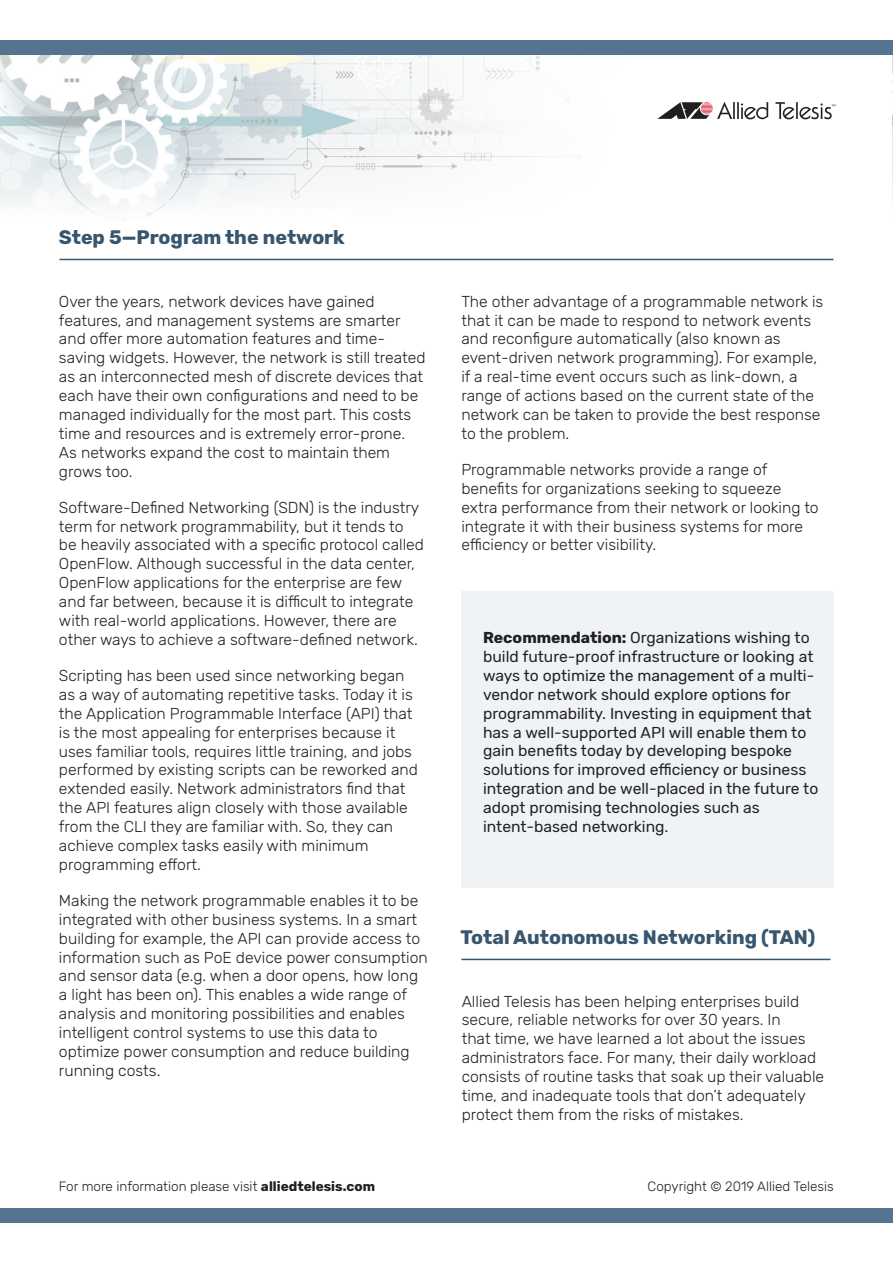
<style>
.page{position:relative;width:893px;height:1263px;background:#fff}
.page>*{position:absolute;margin:0;border:0;box-sizing:border-box;transform-origin:0 0}
.t1{font:700 19.5px "Rubik";color:#39566f}
.t2{font:300 15.75px/18.9px "Rubik";color:#231f20}
.t3{font:15.75px/18.9px "Rubik";color:#231f20}
.t4{font:300 13.5px "Rubik";color:#231f20}
.s1{font-weight:700}
</style>
<div class="page">
<img style="left:0;top:55px;width:581px;height:161px">
<img style="left:892px;top:55px;width:1px;height:148px">
<div style="left:0;top:40px;width:893px;height:15px;background:#547490"></div>
<div style="left:0;top:1208px;width:893px;height:14px;background:#547490"></div>
<svg style="left:775px;top:102px;width:60px;height:18px"></svg>
<svg style="left:657px;top:102px;width:111px;height:18px"></svg>
<hr style="left:60px;top:259px;width:773px;height:1px;background:#39566f">
<div style="left:461px;top:591px;width:372px;height:296px;background:#eff3f6"></div>
<hr style="left:461px;top:959px;width:369px;height:1px;background:#39566f">
<p class="t1" style="left:59px;top:226px;width:288px">Step 5—Program the network</p>
<p class="t2" style="left:59px;top:292px;width:368px">Over the years, network devices have gained features, and management systems are smarter and offer more automation features and time&shy;saving widgets. However, the network is still treated as an interconnected mesh of discrete devices that each have their own configurations and need to be managed individually for the most part. This costs time and resources and is extremely error-prone.<br>As networks expand the cost to maintain them grows too.</p>
<p class="t2" style="left:59px;top:498px;width:366px">Software-Defined Networking (SDN) is the industry term for network programmability, but it tends to be heavily associated with a specific protocol called OpenFlow. Although successful in the data center, OpenFlow applications for the enterprise are few and far between, because it is difficult to integrate with real-world applications. However, there are other ways to achieve a software-defined network.</p>
<p class="t2" style="left:59px;top:666px;width:360px">Scripting has been used since networking began as a way of automating repetitive tasks. Today it is the Application Programmable Interface (API) that is the most appealing for enterprises because it uses familiar tools, requires little training, and jobs performed by existing scripts can be reworked and extended easily. Network administrators find that the API features align closely with those available from the CLI they are familiar with. So, they can achieve complex tasks easily with minimum programming effort.</p>
<p class="t2" style="left:59px;top:891px;width:370px">Making the network programmable enables it to be integrated with other business systems. In a smart building for example, the API can provide access to information such as PoE device power consumption and sensor data (e.g. when a door opens, how long a light has been on). This enables a wide range of analysis and monitoring possibilities and enables intelligent control systems to use this data to optimize power consumption and reduce building running costs.</p>
<p class="t2" style="left:461px;top:292px;width:363px">The other advantage of a programmable network is that it can be made to respond to network events and reconfigure automatically (also known as event-driven network programming). For example, if a real-time event occurs such as link-down, a range of actions based on the current state of the network can be taken to provide the best response to the problem.</p>
<p class="t2" style="left:461px;top:460px;width:359px">Programmable networks provide a range of benefits for organizations seeking to squeeze extra performance from their network or looking to integrate it with their business systems for more efficiency or better visibility.</p>
<p class="t3" style="left:483px;top:628px;width:337px"><span class="s1">Recommendation:</span> Organizations wishing to build future-proof infrastructure or looking at ways to optimize the management of a multi&shy;vendor network should explore options for programmability. Investing in equipment that has a well-supported API will enable them to gain benefits today by developing bespoke solutions for improved efficiency or business integration and be well-placed in the future to adopt promising technologies such as intent-based networking.</p>
<p class="t1" style="left:461px;top:926px;width:356px">Total Autonomous Networking (TAN)</p>
<p class="t2" style="left:462px;top:992px;width:364px">Allied Telesis has been helping enterprises build secure, reliable networks for over 30 years. In<br>that time, we have learned a lot about the issues administrators face. For many, their daily workload consists of routine tasks that soak up their valuable time, and inadequate tools that don’t adequately protect them from the risks of mistakes.</p>
<p class="t4" style="left:59px;top:1179px;width:318px">For more information please visit <span class="s1">alliedtelesis.com</span></p>
<p class="t4" style="left:648px;top:1179px;width:188px">Copyright © 2019 Allied Telesis</p>
</div>
